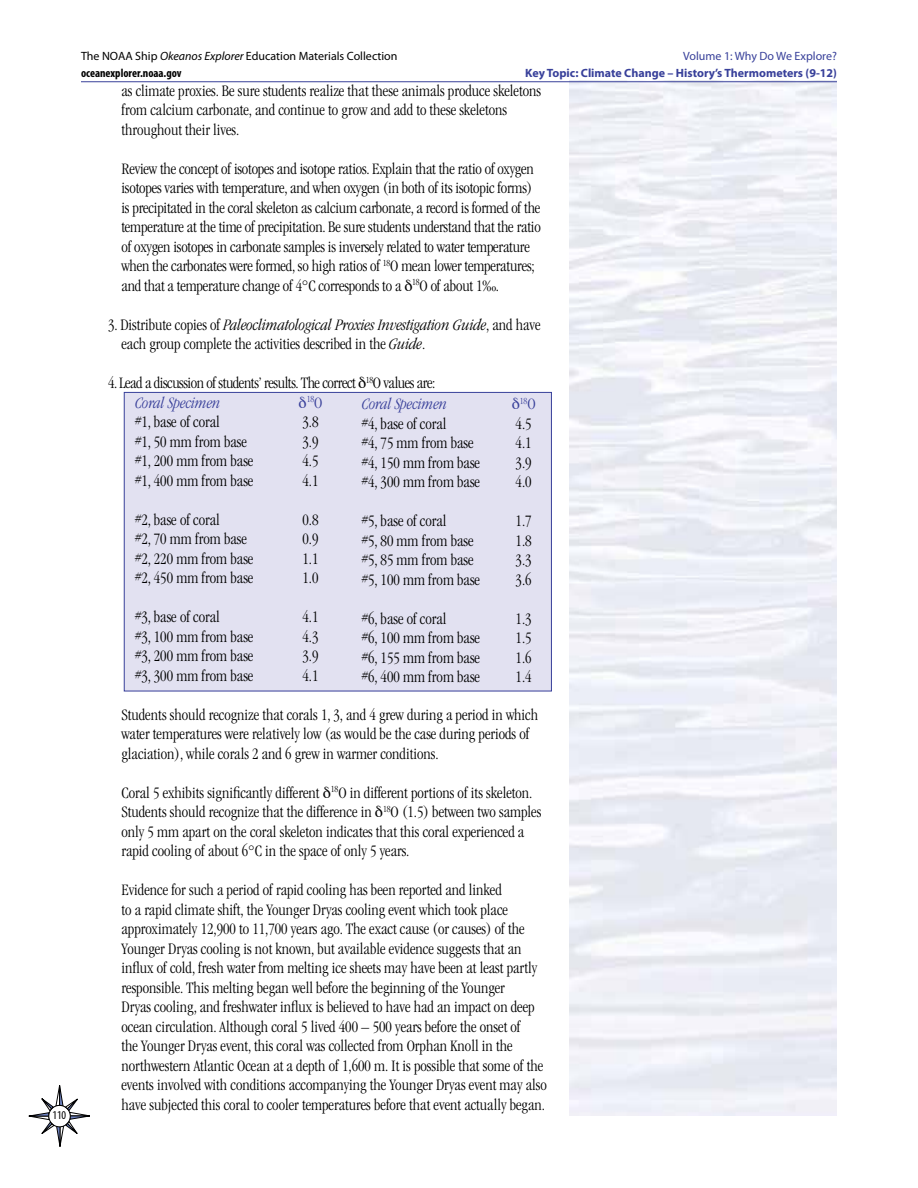
<style>
.page{position:relative;width:918px;height:1188px;background:#fff}
.page>*{position:absolute;margin:0;border:0;box-sizing:border-box;transform-origin:0 0}
.Learning_Procedure{font:300 condensed 16.5px/19.5px "ITC Garamond Std";color:#000}
.Learning_Procedure-2{font:300 condensed 16.5px "ITC Garamond Std";letter-spacing:-.025em;color:#000}
.Learning_Procedure-3{font:italic 300 condensed 16.5px "ITC Garamond Std";color:#38409a}
.t1{font:12px/16.5px "Myriad Pro";color:#000}
.t2{font:700 12px "Myriad Pro";color:#38409a}
.t3{font:12px "Myriad Pro";color:#38409a}
.t4{font:condensed 12px "Myriad Pro";color:#000}
.Learning_Procedure-4{font:300 condensed 9.6px "ITC Garamond Std";color:#38409a}
.s1{font-style:italic}
.s2{font-weight:700;font-stretch:condensed}
.s3{font-size:16.5px}
</style>
<div class="page">
<svg style="left:28px;top:1085px;width:62px;height:62px"></svg>
<hr style="left:81px;top:81px;width:756px;height:1px;background:#38409a">
<div style="left:124px;top:392px;width:428px;height:299px;background:#e2e1f1;border:1px solid #38409a"></div>
<p class="t4" style="left:52px;top:1108px;width:15px">110</p>
<p class="t1" style="left:81px;top:48px;width:318px">The NOAA Ship <span class="s1">Okeanos Explorer</span> Education Materials Collection <span class="s2">oceanexplorer.noaa.gov</span></p>
<p class="t3" style="left:683px;top:49px;width:155px">Volume 1: Why Do We Explore?</p>
<p class="t2" style="left:525px;top:65px;width:313px">Key Topic: Climate Change – History’s Thermometers (9-12)</p>
<p class="Learning_Procedure" style="left:122px;top:81px;width:421px">as climate proxies. Be sure students realize that these animals produce skeletons from calcium carbonate, and continue to grow and add to these skeletons throughout their lives.</p>
<p class="Learning_Procedure" style="left:121px;top:159px;width:421px">Review the concept of isotopes and isotope ratios. Explain that the ratio of oxygen isotopes varies with temperature, and when oxygen (in both of its isotopic forms) is precipitated in the coral skeleton as calcium carbonate, a record is formed of the temperature at the time of precipitation. Be sure students understand that the ratio of oxygen isotopes in carbonate samples is inversely related to water temperature when the carbonates were formed, so high ratios of <sup>18</sup>O mean lower temperatures; and that a temperature change of 4°C corresponds to a <sup>18</sup>O of about 1‰.</p>
<p class="Learning_Procedure" style="left:122px;top:315px;width:421px;text-indent:-14px">3. Distribute copies of <span class="s1">Paleoclimatological Proxies Investigation Guide</span>, and have each group complete the activities described in the <span class="s1">Guide</span>.</p>
<p class="Learning_Procedure-2" style="left:108px;top:374px;width:329px">4. Lead a discussion of students’ results. The correct <sup>18</sup>O values are:</p>
<p class="Learning_Procedure-3" style="left:135px;top:394px;width:87px">Coral Specimen</p>
<p class="Learning_Procedure-4" style="left:307px;top:394px;width:17px">18<span class="s3">O</span></p>
<p class="Learning_Procedure" style="left:135px;top:412px;width:86px">#1, base of coral</p>
<p class="Learning_Procedure" style="left:302px;top:412px;width:18px">3.8</p>
<p class="Learning_Procedure" style="left:135px;top:432px;width:114px">#1, 50 mm from base</p>
<p class="Learning_Procedure" style="left:302px;top:432px;width:18px">3.9</p>
<p class="Learning_Procedure" style="left:135px;top:451px;width:120px">#1, 200 mm from base</p>
<p class="Learning_Procedure" style="left:302px;top:451px;width:18px">4.5</p>
<p class="Learning_Procedure" style="left:135px;top:471px;width:120px">#1, 400 mm from base</p>
<p class="Learning_Procedure" style="left:302px;top:471px;width:18px">4.1</p>
<p class="Learning_Procedure" style="left:135px;top:510px;width:86px">#2, base of coral</p>
<p class="Learning_Procedure" style="left:302px;top:510px;width:18px">0.8</p>
<p class="Learning_Procedure" style="left:135px;top:529px;width:114px">#2, 70 mm from base</p>
<p class="Learning_Procedure" style="left:302px;top:529px;width:18px">0.9</p>
<p class="Learning_Procedure" style="left:135px;top:549px;width:120px">#2, 220 mm from base</p>
<p class="Learning_Procedure" style="left:302px;top:549px;width:18px">1.1</p>
<p class="Learning_Procedure" style="left:135px;top:568px;width:120px">#2, 450 mm from base</p>
<p class="Learning_Procedure" style="left:302px;top:568px;width:18px">1.0</p>
<p class="Learning_Procedure" style="left:135px;top:607px;width:86px">#3, base of coral</p>
<p class="Learning_Procedure" style="left:302px;top:607px;width:18px">4.1</p>
<p class="Learning_Procedure" style="left:135px;top:627px;width:120px">#3, 100 mm from base</p>
<p class="Learning_Procedure" style="left:302px;top:627px;width:18px">4.3</p>
<p class="Learning_Procedure" style="left:135px;top:646px;width:120px">#3, 200 mm from base</p>
<p class="Learning_Procedure" style="left:302px;top:646px;width:18px">3.9</p>
<p class="Learning_Procedure" style="left:135px;top:666px;width:120px">#3, 300 mm from base</p>
<p class="Learning_Procedure" style="left:302px;top:666px;width:18px">4.1</p>
<p class="Learning_Procedure" style="left:121px;top:705px;width:418px">Students should recognize that corals 1, 3, and 4 grew during a period in which water temperatures were relatively low (as would be the case during periods of glaciation), while corals 2 and 6 grew in warmer conditions.</p>
<p class="Learning_Procedure" style="left:121px;top:783px;width:421px">Coral 5 exhibits significantly different <sup>18</sup>O in different portions of its skeleton.<br>Students should recognize that the difference in <sup>18</sup>O (1.5) between two samples only 5 mm apart on the coral skeleton indicates that this coral experienced a rapid cooling of about 6°C in the space of only 5 years.</p>
<p class="Learning_Procedure" style="left:121px;top:880px;width:427px">Evidence for such a period of rapid cooling has been reported and linked<br>to a rapid climate shift, the Younger Dryas cooling event which took place approximately 12,900 to 11,700 years ago. The exact cause (or causes) of the Younger Dryas cooling is not known, but available evidence suggests that an influx of cold, fresh water from melting ice sheets may have been at least partly responsible. This melting began well before the beginning of the Younger<br>Dryas cooling, and freshwater influx is believed to have had an impact on deep ocean circulation. Although coral 5 lived 400 – 500 years before the onset of<br>the Younger Dryas event, this coral was collected from Orphan Knoll in the northwestern Atlantic Ocean at a depth of 1,600 m. It is possible that some of the events involved with conditions accompanying the Younger Dryas event may also have subjected this coral to cooler temperatures before that event actually began.</p>
<p class="Learning_Procedure-3" style="left:362px;top:395px;width:87px">Coral Specimen</p>
<p class="Learning_Procedure-4" style="left:520px;top:395px;width:17px">18<span class="s3">O</span></p>
<p class="Learning_Procedure" style="left:362px;top:414px;width:86px">#4, base of coral</p>
<p class="Learning_Procedure" style="left:516px;top:414px;width:18px">4.5</p>
<p class="Learning_Procedure" style="left:362px;top:433px;width:114px">#4, 75 mm from base</p>
<p class="Learning_Procedure" style="left:516px;top:433px;width:18px">4.1</p>
<p class="Learning_Procedure" style="left:362px;top:453px;width:120px">#4, 150 mm from base</p>
<p class="Learning_Procedure" style="left:516px;top:453px;width:18px">3.9</p>
<p class="Learning_Procedure" style="left:362px;top:472px;width:120px">#4, 300 mm from base</p>
<p class="Learning_Procedure" style="left:516px;top:472px;width:18px">4.0</p>
<p class="Learning_Procedure" style="left:362px;top:511px;width:86px">#5, base of coral</p>
<p class="Learning_Procedure" style="left:516px;top:511px;width:18px">1.7</p>
<p class="Learning_Procedure" style="left:362px;top:531px;width:114px">#5, 80 mm from base</p>
<p class="Learning_Procedure" style="left:516px;top:531px;width:18px">1.8</p>
<p class="Learning_Procedure" style="left:362px;top:550px;width:114px">#5, 85 mm from base</p>
<p class="Learning_Procedure" style="left:516px;top:550px;width:18px">3.3</p>
<p class="Learning_Procedure" style="left:362px;top:570px;width:120px">#5, 100 mm from base</p>
<p class="Learning_Procedure" style="left:516px;top:570px;width:18px">3.6</p>
<p class="Learning_Procedure" style="left:362px;top:609px;width:86px">#6, base of coral</p>
<p class="Learning_Procedure" style="left:516px;top:609px;width:18px">1.3</p>
<p class="Learning_Procedure" style="left:362px;top:628px;width:120px">#6, 100 mm from base</p>
<p class="Learning_Procedure" style="left:516px;top:628px;width:18px">1.5</p>
<p class="Learning_Procedure" style="left:362px;top:648px;width:120px">#6, 155 mm from base</p>
<p class="Learning_Procedure" style="left:516px;top:648px;width:18px">1.6</p>
<p class="Learning_Procedure" style="left:362px;top:667px;width:120px">#6, 400 mm from base</p>
<p class="Learning_Procedure" style="left:516px;top:667px;width:18px">1.4</p>
</div>
